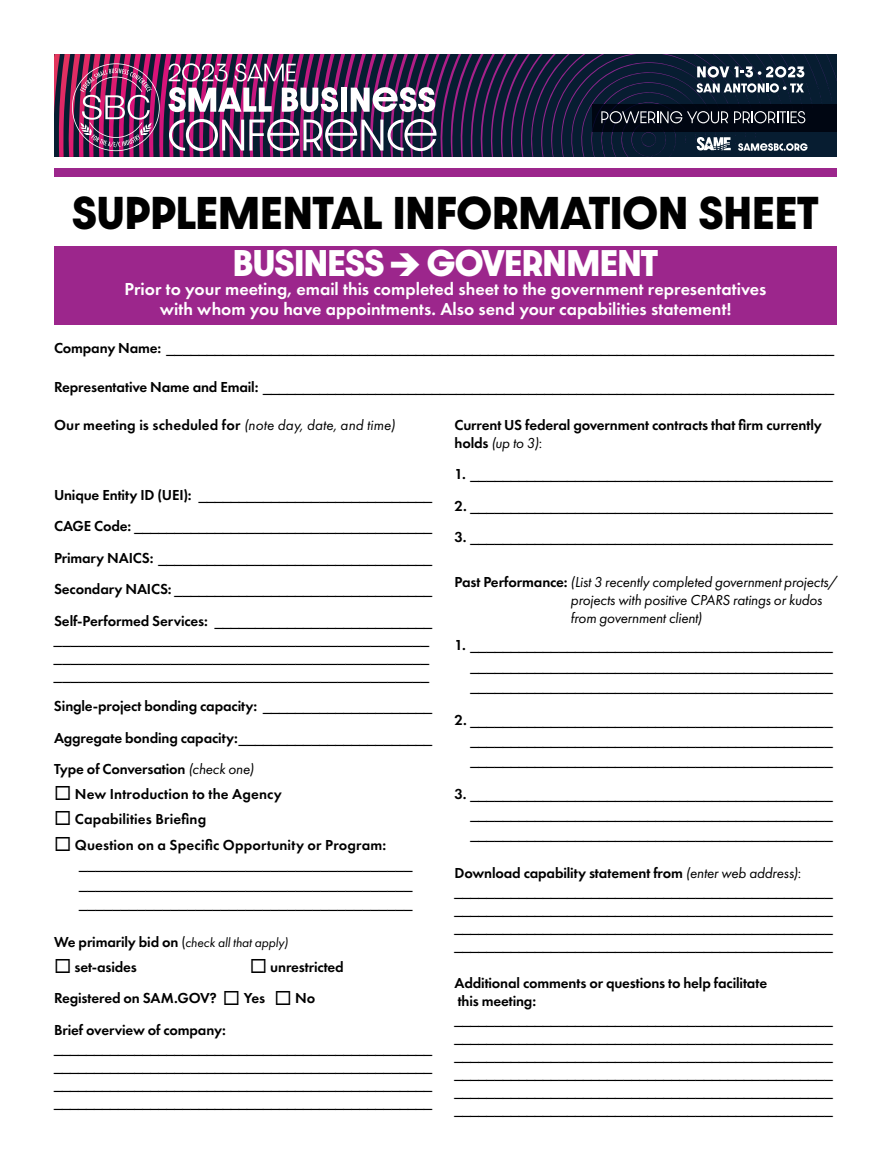
<style>
.page{position:relative;width:891px;height:1175px;background:#fff}
.page>*{position:absolute;margin:0;border:0;box-sizing:border-box;transform-origin:0 0}
.t1{font:700 39px "Dazzle Unicase";color:#000}
.t2{font:700 31.5px "Dazzle Unicase";letter-spacing:-.02em;color:#fff}
.t3{font:600 18px/19.5px "Futura PT";letter-spacing:.005em;color:#fff;text-align:center}
.t4{font:15px/18px "Arial";color:#000;text-align:justify}
.t5{font:600 15px/31.5px "Futura PT";letter-spacing:-.01em;color:#000}
.t6{font:600 15px "Futura PT";letter-spacing:.01em;color:#000}
.t7{font:italic 15px/18px "Futura PT";letter-spacing:-.01em;color:#000}
.t8{font:italic 13.5px "Futura PT";letter-spacing:-.01em;color:#000}
.s1{font-family:"Futura PT";font-weight:600}
.s2{font-weight:400;font-style:italic}
.s3{font-weight:400}
.s4{font-weight:600;font-style:normal}
.s5{font-family:"Arial";font-weight:400}
.s6{font-weight:600;font-style:normal;font-size:15px}
.s7{font-style:normal;font-size:15px}
</style>
<div class="page">
<svg style="left:54px;top:54px;width:783px;height:103px;background:#463756"></svg>
<div style="left:54px;top:246px;width:783px;height:79px;background:#9c268c"></div>
<div style="left:54px;top:169px;width:783px;height:8px;background:#9c268c"></div>
<h1 class="t1" style="left:72px;top:183px;width:748px">SUPPLEMENTAL INFORMATION SHEET</h1>
<h2 class="t2" style="left:233px;top:238px;width:427px">BUSINESS ➔ GOVERNMENT</h2>
<p class="t3" style="left:124px;top:279px;width:644px">Prior to your meeting, email this completed sheet to the government representatives with whom you have appointments. Also send your capabilities statement!</p>
<p class="t4" style="left:54px;top:339px;width:782px"><span class="s1">Company Name:</span> ___________________________________________________________________________________</p>
<p class="t4" style="left:54px;top:377px;width:782px"><span class="s1">Representative Name and Email:</span> _______________________________________________________________________</p>
<p class="t6" style="left:54px;top:415px;width:343px">Our meeting is scheduled for <span class="s2">(note day, date, and time)</span></p>
<p class="t5" style="left:455px;top:415px;width:369px;line-height:18px">Current US federal government contracts that firm currently holds <span class="s2">(up to 3)</span><span class="s3">:</span></p>
<p class="t4" style="left:455px;top:465px;width:380px"><span class="s1">1.</span> _____________________________________________</p>
<p class="t4" style="left:455px;top:496px;width:380px"><span class="s1">2.</span> _____________________________________________</p>
<p class="t4" style="left:455px;top:528px;width:380px"><span class="s1">3.</span> _____________________________________________</p>
<p class="t7" style="left:571px;top:573px;width:268px;text-indent:-116px"><span class="s4">Past Performance:</span> (List 3 recently completed government projects/ projects with positive CPARS ratings or kudos from government client)</p>
<p class="t4" style="left:471px;top:635px;width:364px;line-height:20.2px;text-indent:-16px"><span class="s1">1.</span> _____________________________________________ _____________________________________________ _____________________________________________</p>
<p class="t4" style="left:471px;top:709px;width:364px;line-height:20.2px;text-indent:-16px"><span class="s1">2.</span> _____________________________________________ _____________________________________________ _____________________________________________</p>
<p class="t4" style="left:471px;top:783px;width:364px;line-height:20.2px;text-indent:-16px"><span class="s1">3.</span> _____________________________________________ _____________________________________________ _____________________________________________</p>
<p class="t5" style="left:455px;top:856px;width:348px">Download capability statement from <span class="s2">(enter web address)</span><span class="s3">:</span></p>
<p class="t4" style="left:455px;top:881px;width:380px">_______________________________________________ _______________________________________________ _______________________________________________ _______________________________________________</p>
<p class="t5" style="left:455px;top:973px;width:314px;line-height:18px">Additional comments or questions to help facilitate this meeting:</p>
<p class="t4" style="left:455px;top:1009px;width:380px">_______________________________________________ _______________________________________________ _______________________________________________ _______________________________________________ _______________________________________________ _______________________________________________</p>
<p class="t4" style="left:54px;top:478px;width:380px;line-height:31.5px"><span class="s1">Unique Entity ID (UEI):</span> _____________________________ <span class="s1">CAGE Code:</span> _____________________________________ <span class="s1">Primary NAICS:</span> __________________________________ <span class="s1">Secondary NAICS:</span> ________________________________ <span class="s1">Self-Performed Services:</span> ___________________________</p>
<p class="t4" style="left:54px;top:629px;width:377px">_____________________________________________ _____________________________________________ _____________________________________________</p>
<p class="t5" style="left:54px;top:690px;width:380px;text-align:justify">Single-project bonding capacity: <span class="s5">_____________________ </span>Aggregate bonding capacity:<span class="s5">________________________ </span>Type of Conversation <span class="s2">(check one)</span></p>
<p class="t6" style="left:54px;top:784px;width:229px">◻ New Introduction to the Agency</p>
<p class="t6" style="left:54px;top:809px;width:154px">◻ Capabilities Briefing</p>
<p class="t6" style="left:54px;top:835px;width:334px">◻ Question on a Specific Opportunity or Program:</p>
<p class="t4" style="left:79px;top:854px;width:335px;line-height:19.5px">________________________________________ ________________________________________ ________________________________________</p>
<p class="t8" style="left:54px;top:934px;width:236px"><span class="s6">We primarily bid on</span> <span class="s7">(</span>check all that apply)</p>
<p class="t5" style="left:54px;top:950px;width:84px">◻ set-asides</p>
<p class="t5" style="left:54px;top:950px;width:291px;text-indent:196px">◻ unrestricted<br>Registered on SAM.GOV? ◻ Yes ◻ No<br>Brief overview of company:</p>
<p class="t4" style="left:54px;top:1038px;width:380px">_______________________________________________ _______________________________________________ _______________________________________________ _______________________________________________</p>
</div>
